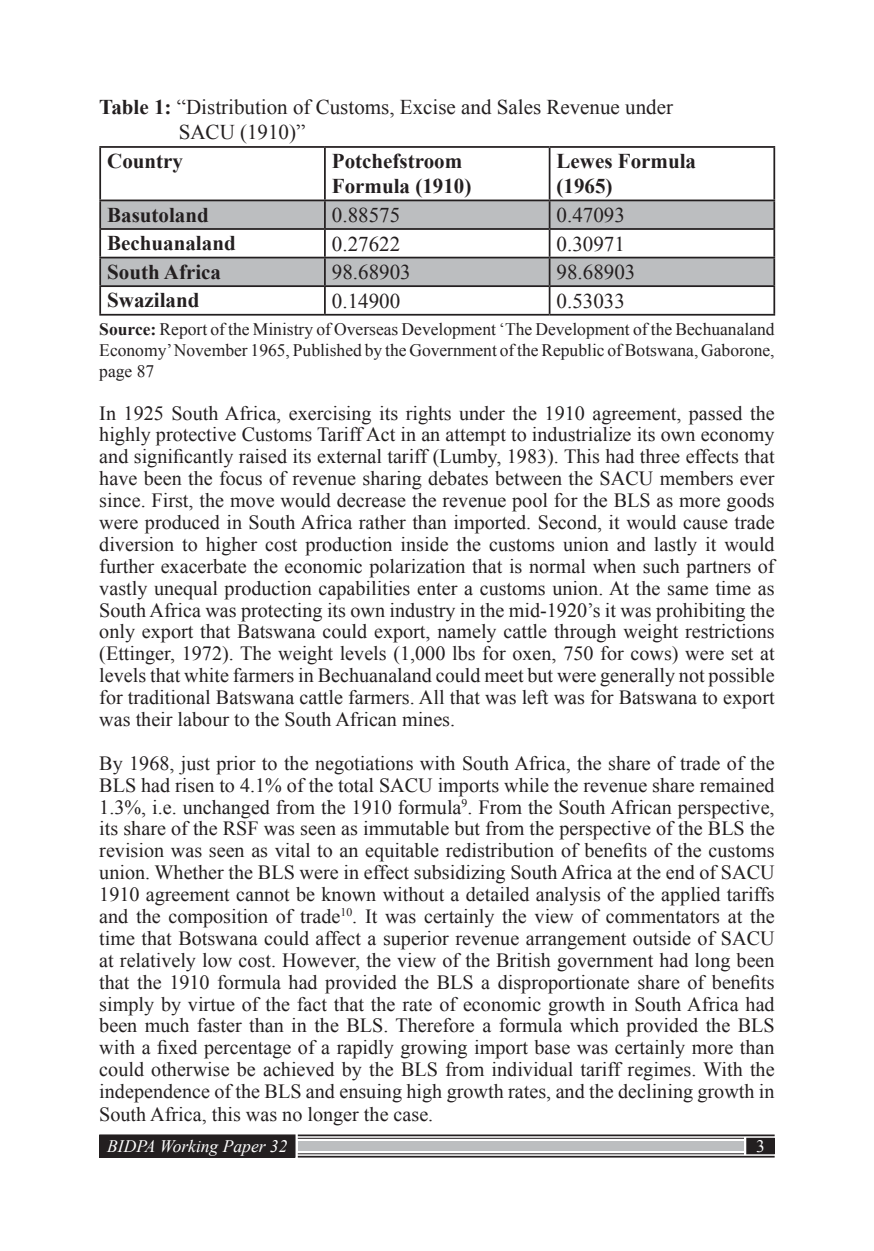
<style>
.page{position:relative;width:874px;height:1251px;background:#fff}
.page>*{position:absolute;margin:0;border:0;box-sizing:border-box;transform-origin:0 0}
.t1{font:21px/25.2px "Times New Roman";color:#231f20}
.t2{font:700 21px/25.2px "Times New Roman";color:#231f20}
.t3{font:20.12px/21.9px "Times New Roman";color:#231f20;text-align:justify}
.t4{font:17.5px/21px "Times New Roman";color:#231f20;text-align:justify}
.t5{font:italic 17.5px "Times New Roman";color:#fff}
.t6{font:17.5px "Times New Roman";color:#fff}
.s1{font-weight:700}
</style>
<div class="page">
<div style="left:746px;top:1137px;width:27px;height:16px;background:#231f20"></div>
<div style="left:746px;top:1137px;width:28px;height:16px;border:1px solid #231f20"></div>
<div style="left:100px;top:1134px;width:195px;height:22px;background:#231f20"></div>
<div style="left:99px;top:1134px;width:196px;height:23px;border:1px solid #231f20"></div>
<div style="left:298px;top:1140px;width:445px;height:10px;background:#bcbec0"></div>
<hr style="left:297px;top:1134px;width:477px;height:1px;background:#231f20">
<hr style="left:297px;top:1155px;width:477px;height:2px;background:#231f20">
<hr style="left:297px;top:1153px;width:446px;height:1px;background:#231f20">
<hr style="left:297px;top:1137px;width:446px;height:1px;background:#231f20">
<svg style="left:101px;top:201px;width:672px;height:84px;fill:#bcbec0"></svg>
<hr style="left:99px;top:146px;width:226px;height:2px;background:#231f20">
<hr style="left:99px;top:148px;width:2px;height:51px;background:#231f20">
<hr style="left:325px;top:146px;width:224px;height:2px;background:#231f20">
<hr style="left:324px;top:148px;width:1px;height:51px;background:#231f20">
<hr style="left:549px;top:146px;width:225px;height:2px;background:#231f20">
<hr style="left:548px;top:148px;width:2px;height:51px;background:#231f20">
<hr style="left:773px;top:148px;width:1px;height:51px;background:#231f20">
<hr style="left:99px;top:199px;width:226px;height:2px;background:#231f20">
<hr style="left:99px;top:201px;width:2px;height:27px;background:#231f20">
<hr style="left:325px;top:199px;width:224px;height:2px;background:#231f20">
<hr style="left:549px;top:199px;width:225px;height:2px;background:#231f20">
<hr style="left:548px;top:201px;width:2px;height:27px;background:#231f20">
<hr style="left:99px;top:228px;width:226px;height:2px;background:#231f20">
<hr style="left:99px;top:230px;width:2px;height:27px;background:#231f20">
<hr style="left:325px;top:228px;width:224px;height:2px;background:#231f20">
<hr style="left:549px;top:228px;width:225px;height:2px;background:#231f20">
<hr style="left:548px;top:230px;width:2px;height:27px;background:#231f20">
<hr style="left:99px;top:257px;width:226px;height:1px;background:#231f20">
<hr style="left:99px;top:258px;width:2px;height:27px;background:#231f20">
<hr style="left:325px;top:257px;width:224px;height:1px;background:#231f20">
<hr style="left:549px;top:257px;width:225px;height:1px;background:#231f20">
<hr style="left:548px;top:258px;width:2px;height:27px;background:#231f20">
<hr style="left:99px;top:285px;width:226px;height:2px;background:#231f20">
<hr style="left:99px;top:287px;width:2px;height:27px;background:#231f20">
<hr style="left:325px;top:285px;width:224px;height:2px;background:#231f20">
<svg style="left:324px;top:201px;width:1px;height:113px"></svg>
<hr style="left:549px;top:285px;width:225px;height:2px;background:#231f20">
<hr style="left:548px;top:287px;width:2px;height:27px;background:#231f20">
<svg style="left:773px;top:201px;width:1px;height:113px"></svg>
<hr style="left:99px;top:314px;width:226px;height:1px;background:#231f20">
<hr style="left:325px;top:314px;width:224px;height:1px;background:#231f20">
<hr style="left:549px;top:314px;width:225px;height:1px;background:#231f20">
<p class="t1" style="left:179px;top:94px;width:495px;text-indent:-79px"><span class="s1">Table 1:</span> “Distribution of Customs, Excise and Sales Revenue under<br>SACU (1910)”</p>
<p class="t2" style="left:107px;top:148px;width:77px">Country</p>
<p class="t2" style="left:332px;top:148px;width:141px">Potchefstroom<br>Formula (1910)</p>
<p class="t2" style="left:556px;top:148px;width:141px">Lewes Formula (1965)</p>
<p class="t2" style="left:107px;top:201px;width:103px">Basutoland</p>
<p class="t1" style="left:332px;top:202px;width:70px">0.88575</p>
<p class="t1" style="left:556px;top:202px;width:70px">0.47093</p>
<p class="t2" style="left:107px;top:230px;width:130px">Bechuanaland</p>
<p class="t1" style="left:332px;top:230px;width:70px">0.27622</p>
<p class="t1" style="left:556px;top:230px;width:70px">0.30971</p>
<p class="t2" style="left:107px;top:258px;width:115px">South Africa</p>
<p class="t1" style="left:332px;top:259px;width:80px">98.68903</p>
<p class="t1" style="left:556px;top:259px;width:80px">98.68903</p>
<p class="t2" style="left:107px;top:287px;width:94px">Swaziland</p>
<p class="t1" style="left:332px;top:288px;width:70px">0.14900</p>
<p class="t1" style="left:556px;top:288px;width:70px">0.53033</p>
<p class="t4" style="left:99px;top:318px;width:676px"><span class="s1">Source:</span> Report of the Ministry of Overseas Development ‘The Development of the Bechuanaland Economy’ November 1965, Published by the Government of the Republic of Botswana, Gaborone, page 87</p>
<p class="t3" style="left:99px;top:401px;width:676px">In 1925 South Africa, exercising its rights under the 1910 agreement, passed the highly protective Customs Tariff Act in an attempt to industrialize its own economy and significantly raised its external tariff (Lumby, 1983). This had three effects that have been the focus of revenue sharing debates between the SACU members ever since. First, the move would decrease the revenue pool for the BLS as more goods were produced in South Africa rather than imported. Second, it would cause trade diversion to higher cost production inside the customs union and lastly it would further exacerbate the economic polarization that is normal when such partners of vastly unequal production capabilities enter a customs union. At the same time as South Africa was protecting its own industry in the mid-1920’s it was prohibiting the only export that Batswana could export, namely cattle through weight restrictions (Ettinger, 1972). The weight levels (1,000 lbs for oxen, 750 for cows) were set at levels that white farmers in Bechuanaland could meet but were generally not possible for traditional Batswana cattle farmers. All that was left was for Batswana to export was their labour to the South African mines.</p>
<p class="t3" style="left:99px;top:751px;width:676px">By 1968, just prior to the negotiations with South Africa, the share of trade of the BLS had risen to 4.1% of the total SACU imports while the revenue share remained 1.3%, i.e. unchanged from the 1910 formula<sup>9</sup>. From the South African perspective, its share of the RSF was seen as immutable but from the perspective of the BLS the revision was seen as vital to an equitable redistribution of benefits of the customs union. Whether the BLS were in effect subsidizing South Africa at the end of SACU 1910 agreement cannot be known without a detailed analysis of the applied tariffs and the composition of trade<sup>10</sup>. It was certainly the view of commentators at the time that Botswana could affect a superior revenue arrangement outside of SACU at relatively low cost. However, the view of the British government had long been that the 1910 formula had provided the BLS a disproportionate share of benefits simply by virtue of the fact that the rate of economic growth in South Africa had been much faster than in the BLS. Therefore a formula which provided the BLS with a fixed percentage of a rapidly growing import base was certainly more than could otherwise be achieved by the BLS from individual tariff regimes. With the independence of the BLS and ensuing high growth rates, and the declining growth in South Africa, this was no longer the case.</p>
<p class="t5" style="left:107px;top:1133px;width:182px">BIDPA Working Paper 32</p>
<p class="t6" style="left:755px;top:1134px;width:10px">3</p>
</div>
